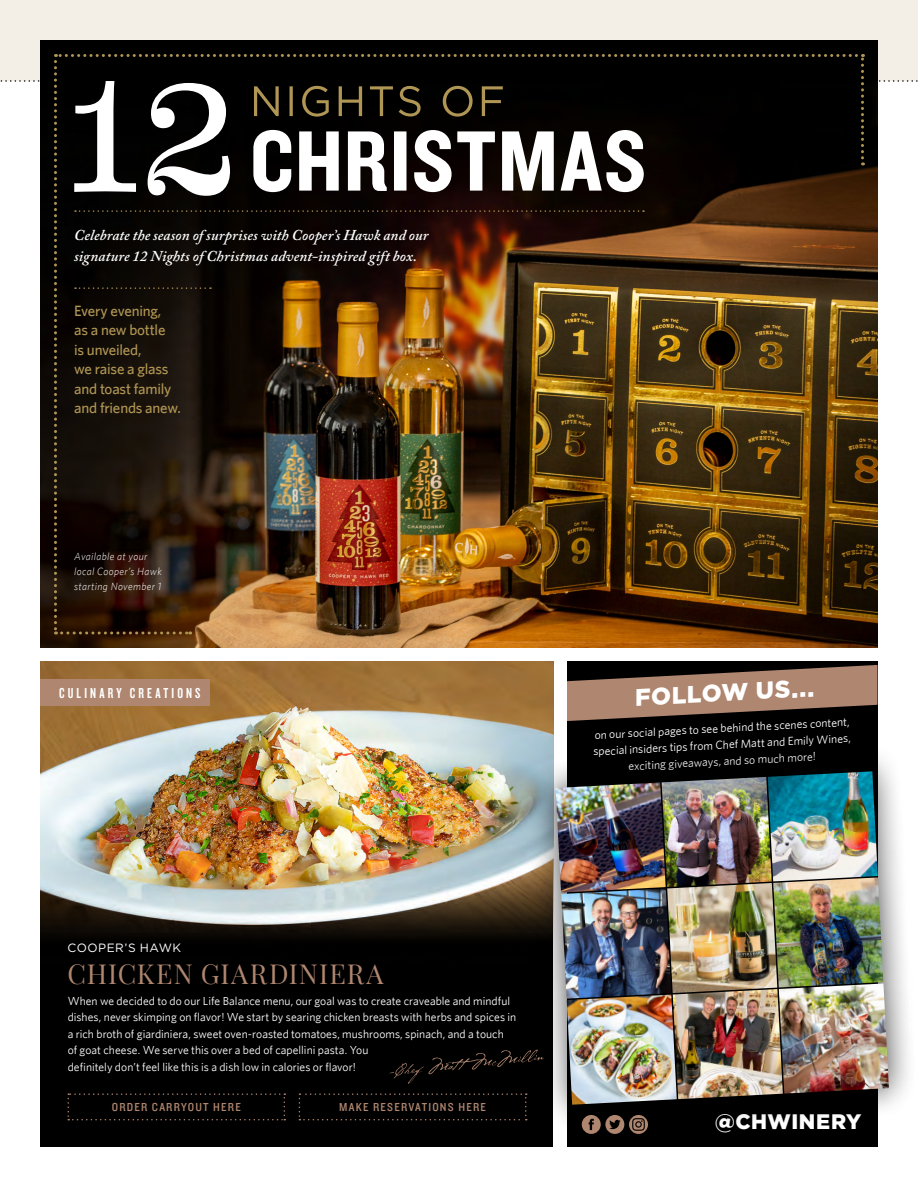
<style>
.page{position:relative;width:918px;height:1188px;background:#fff}
.page>*{position:absolute;margin:0;border:0;box-sizing:border-box;transform-origin:0 0}
.t1{font:27px "Playfair Display";letter-spacing:.04em;color:#af866f}
.t2{font:900 24px "Gotham";color:#fff}
.t3{font:900 21px "Gotham";letter-spacing:.025em;color:#fff}
.t4{font:italic 600 15px/21px "Adobe Caslon Pro";letter-spacing:.005em;color:#fff}
.t5{font:500 15px/19.5px "Whitney";letter-spacing:-.015em;color:#b09654}
.t6{font:15px "Knockout HTF48 Featherweight";letter-spacing:.21em;color:#fff}
.t7{font:12px "Knockout HTF30 Junior Welterwt";letter-spacing:.1em;color:#af866f}
.t8{font:12px "Gotham";letter-spacing:.04em;color:#fff}
.t9{font:11.7px/16.5px "Whitney";letter-spacing:.005em;color:#fff}
.t10{font:11.55px/16.5px "Whitney";color:#fff;text-align:center}
.t11{font:italic 300 10.5px/15px "Whitney";letter-spacing:.035em;color:#fff}
</style>
<div class="page">
<div style="left:0;top:0;width:918px;height:81px;background:#f3eee6"></div>
<div style="left:40px;top:662px;width:514px;height:486px;background:#000"></div>
<svg style="left:68px;top:1093px;width:217px;height:27px"></svg>
<svg style="left:299px;top:1093px;width:227px;height:27px"></svg>
<svg style="left:390px;top:1050px;width:136px;height:34px"></svg>
<img style="left:40px;top:662px;width:514px;height:275px">
<img style="left:40px;top:40px;width:838px;height:608px">
<img style="left:0;top:54px;width:918px;height:581px">
<div style="left:40px;top:680px;width:170px;height:26px;background:#af866f"></div>
<div style="left:567px;top:662px;width:311px;height:486px;background:#000"></div>
<div style="left:526px;top:742px;width:392px;height:392px;background:#000;opacity:.75"></div>
<img style="left:662px;top:777px;width:110px;height:110px">
<img style="left:561px;top:889px;width:110px;height:110px">
<img style="left:567px;top:995px;width:110px;height:110px">
<img style="left:779px;top:984px;width:110px;height:110px">
<img style="left:667px;top:883px;width:110px;height:110px">
<img style="left:673px;top:989px;width:110px;height:110px">
<img style="left:768px;top:771px;width:110px;height:110px">
<img style="left:556px;top:782px;width:110px;height:111px">
<img style="left:773px;top:877px;width:110px;height:111px">
<svg style="left:567px;top:665px;width:311px;height:56px"></svg>
<svg style="left:582px;top:1115px;width:66px;height:19px"></svg>
<p class="t4" style="left:74px;top:224px;width:356px">Celebrate the season of surprises with Cooper’s Hawk and our signature 12 Nights of Christmas advent-inspired gift box.</p>
<p class="t5" style="left:74px;top:300px;width:108px">Every evening,<br>as a new bottle<br>is unveiled,<br>we raise a glass and toast family and friends anew.</p>
<p class="t11" style="left:74px;top:549px;width:89px">Available at your local Cooper’s Hawk starting November 1</p>
<p class="t6" style="left:59px;top:685px;width:143px">CULINARY CREATIONS</p>
<p class="t8" style="left:68px;top:940px;width:115px">COOPER’S HAWK</p>
<h1 class="t1" style="left:67px;top:957px;width:318px">CHICKEN GIARDINIERA</h1>
<p class="t9" style="left:68px;top:992px;width:450px">When we decided to do our Life Balance menu, our goal was to create craveable and mindful dishes, never skimping on flavor! We start by searing chicken breasts with herbs and spices in a rich broth of giardiniera, sweet oven-roasted tomatoes, mushrooms, spinach, and a touch<br>of goat cheese. We serve this over a bed of capellini pasta. You<br>definitely don’t feel like this is a dish low in calories or flavor!</p>
<p class="t7" style="left:112px;top:1100px;width:131px">ORDER CARRYOUT HERE</p>
<p class="t7" style="left:339px;top:1100px;width:148px">MAKE RESERVATIONS HERE</p>
<h2 class="t2" style="left:634px;top:681px;width:181px;rotate:-3deg">FOLLOW US...</h2>
<p class="t10" style="left:592px;top:727px;width:259px;rotate:-3deg">on our social pages to see behind the scenes content, special insiders tips from Chef Matt and Emily Wines, exciting giveaways, and so much more!</p>
<h3 class="t3" style="left:715px;top:1107px;width:148px">@CHWINERY</h3>
</div>
